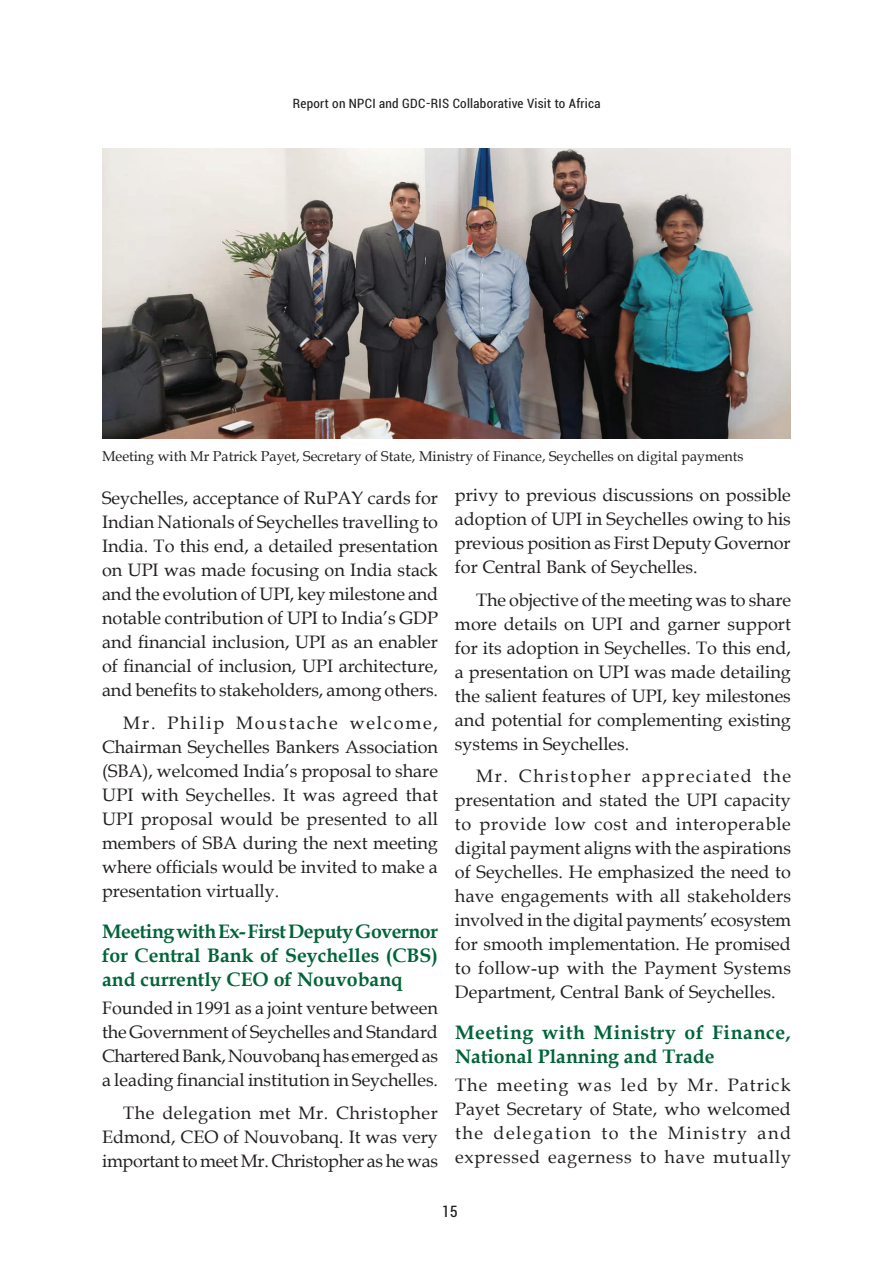
<style>
.page{position:relative;width:893px;height:1263px;background:#fff}
.page>*{position:absolute;margin:0;border:0;box-sizing:border-box;transform-origin:0 0}
.t1{font:700 19.5px/24px "Book Antiqua";color:#006439;text-align:justify}
.t2{font:700 19.5px/24px "Book Antiqua";letter-spacing:.03em;color:#006439}
.t3{font:18px/24px "Book Antiqua";color:#231f20;text-align:justify}
.t4{font:condensed 16.5px "Roboto";color:#231f20}
.t5{font:14.25px "Book Antiqua";color:#231f20}
.t6{font:condensed 13.5px "Roboto";letter-spacing:.02em;color:#231f20}
</style>
<div class="page">
<img style="left:102px;top:149px;width:689px;height:289px">
<p class="t6" style="left:293px;top:94px;width:309px">Report on NPCI and GDC-RIS Collaborative Visit to Africa</p>
<p class="t5" style="left:102px;top:446px;width:643px">Meeting with Mr Patrick Payet, Secretary of State, Ministry of Finance, Seychelles on digital payments</p>
<p class="t3" style="left:102px;top:486px;width:338px">Seychelles, acceptance of RuPAY cards for Indian Nationals of Seychelles travelling to India. To this end, a detailed presentation on UPI was made focusing on India stack and the evolution of UPI, key milestone and notable contribution of UPI to India’s GDP and financial inclusion, UPI as an enabler of financial of inclusion, UPI architecture, and benefits to stakeholders, among others.</p>
<p class="t3" style="left:102px;top:710px;width:338px;text-indent:21px">Mr. Philip Moustache welcome, Chairman Seychelles Bankers Association (SBA), welcomed India’s proposal to share UPI with Seychelles. It was agreed that UPI proposal would be presented to all members of SBA during the next meeting where officials would be invited to make a presentation virtually.</p>
<p class="t1" style="left:102px;top:919px;width:337px">Meeting with Ex- First Deputy Governor for Central Bank of Seychelles (CBS) and currently CEO of Nouvobanq</p>
<p class="t3" style="left:102px;top:995px;width:338px">Founded in 1991 as a joint venture between the Government of Seychelles and Standard Chartered Bank, Nouvobanq has emerged as a leading financial institution in Seychelles.</p>
<p class="t3" style="left:102px;top:1100px;width:337px;text-indent:21px">The delegation met Mr. Christopher Edmond, CEO of Nouvobanq. It was very important to meet Mr. Christopher as he was</p>
<p class="t3" style="left:455px;top:482px;width:337px">privy to previous discussions on possible adoption of UPI in Seychelles owing to his previous position as First Deputy Governor for Central Bank of Seychelles.</p>
<p class="t3" style="left:455px;top:587px;width:338px;text-indent:21px">The objective of the meeting was to share more details on UPI and garner support for its adoption in Seychelles. To this end, a presentation on UPI was made detailing the salient features of UPI, key milestones and potential for complementing existing systems in Seychelles.</p>
<p class="t3" style="left:455px;top:763px;width:338px;text-indent:21px">Mr. Christopher appreciated the presentation and stated the UPI capacity to provide low cost and interoperable digital payment aligns with the aspirations of Seychelles. He emphasized the need to have engagements with all stakeholders involved in the digital payments’ ecosystem for smooth implementation. He promised to follow-up with the Payment Systems Department, Central Bank of Seychelles.</p>
<p class="t2" style="left:455px;top:1020px;width:337px">Meeting with Ministry of Finance,<br>National Planning and Trade</p>
<p class="t3" style="left:455px;top:1073px;width:338px">The meeting was led by Mr. Patrick Payet Secretary of State, who welcomed the delegation to the Ministry and expressed eagerness to have mutually</p>
<p class="t4" style="left:442px;top:1200px;width:18px">15</p>
</div>
